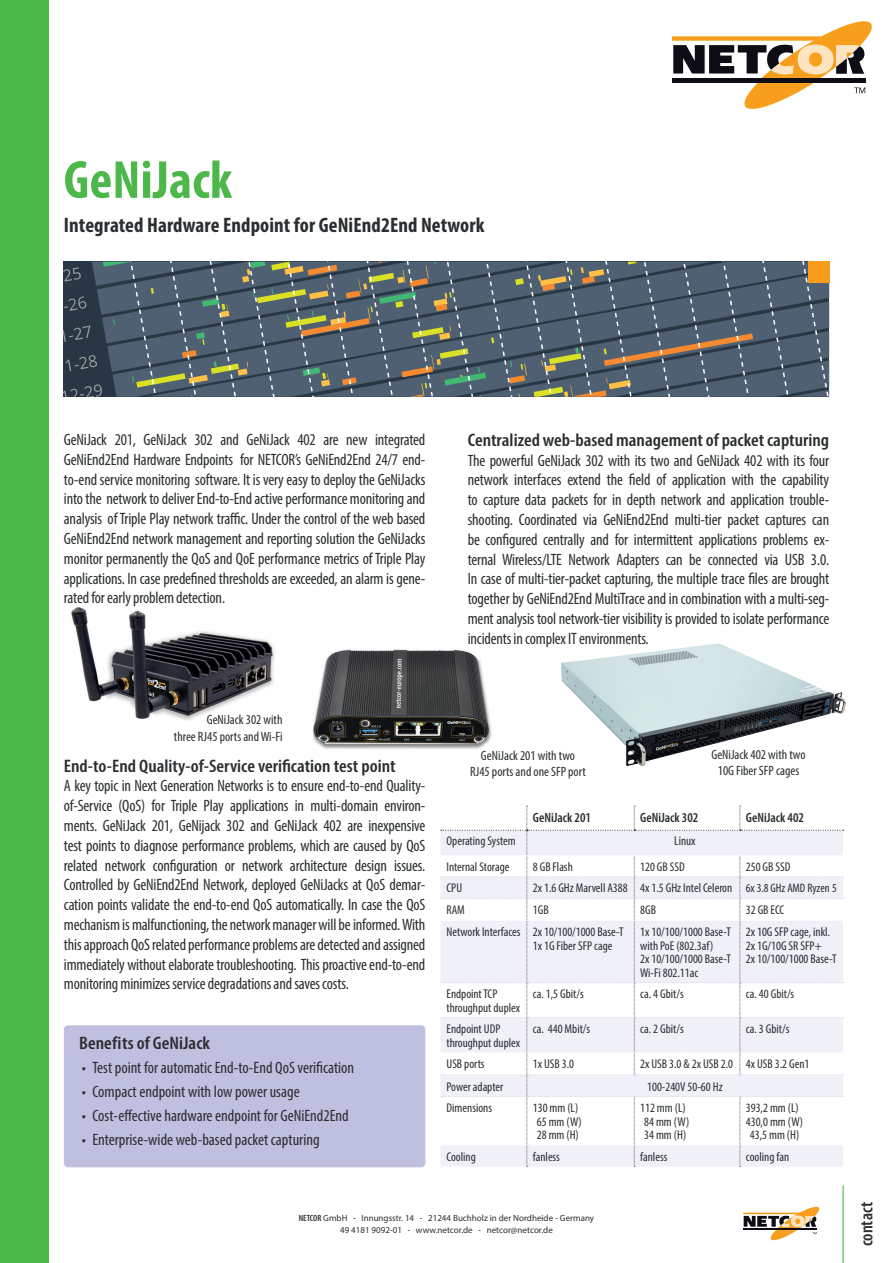
<style>
.page{position:relative;width:893px;height:1263px;background:#fff}
.page>*{position:absolute;margin:0;border:0;box-sizing:border-box;transform-origin:0 0}
.t1{font:700 condensed 54px "Myriad Pro";letter-spacing:.005em;color:#4cb84a}
.t2{font:700 condensed 21px "Myriad Pro";letter-spacing:.005em;color:#2a2e30}
.Teilüberschrift{font:600 condensed 18.15px "Myriad Pro";color:#2a2e30;scale:1.07 1}
.t3{font:600 condensed 18px "Myriad Pro";color:#2a2e30}
.Text_STD{font:condensed 16.5px/19.8px "Myriad Pro";letter-spacing:-.01em;color:#2a2e30;text-align:justify}
.Hinweis_zentriert{font:condensed 13.5px "Myriad Pro";color:#2a2e30}
.t4{font:600 condensed 13.5px "Myriad Pro";color:#2a2e30}
.Tabelle_Text{font:condensed 12.75px/13.5px "Myriad Pro";color:#2a2e30}
.Tabelle_Text-2{font:condensed 12.3px "Myriad Pro";color:#2a2e30}
.t5{font:9px/12px "Myriad Pro";color:#2a2e30;text-align:center}
.s1{font-weight:600;font-stretch:condensed}
</style>
<div class="page">
<img style="left:313px;top:649px;width:179px;height:100px">
<img style="left:71px;top:607px;width:204px;height:113px">
<img style="left:561px;top:643px;width:285px;height:163px">
<div style="left:0;top:0;width:49px;height:1263px;background:#4cb84a"></div>
<hr style="left:842px;top:1185px;width:2px;height:78px;background:#4cb84a">
<svg style="left:743px;top:1207px;width:76px;height:33px"></svg>
<hr style="left:743px;top:1228px;width:74px;height:2px;background:#0e0c14">
<svg style="left:672px;top:21px;width:200px;height:88px"></svg>
<hr style="left:672px;top:78px;width:193px;height:4px;background:#0e0c14">
<svg style="left:64px;top:262px;width:765px;height:135px;background:#546269"></svg>
<div style="left:808px;top:262px;width:21px;height:21px;background:#f89c1c"></div>
<div style="left:64px;top:1025px;width:361px;height:142px;background:#bfbfdf;border-radius:4px"></div>
<svg style="left:441px;top:806px;width:403px;height:361px"></svg>
<p class="t1" style="left:64px;top:146px;width:170px">GeNiJack</p>
<p class="t2" style="left:64px;top:212px;width:422px">Integrated Hardware Endpoint for GeNiEnd2End Network</p>
<p class="Text_STD" style="left:64px;top:429px;width:363px">GeNiJack 201, GeNiJack 302 and GeNiJack 402 are new integrated GeNiEnd2End Hardware Endpoints for NETCOR’s GeNiEnd2End 24/7 end&shy;to-end service monitoring software. It is very easy to deploy the GeNiJacks into the network to deliver End-to-End active performance monitoring and analysis of Triple Play network traffic. Under the control of the web based GeNiEnd2End network management and reporting solution the GeNiJacks monitor permanently the QoS and QoE performance metrics of Triple Play applications. In case predefined thresholds are exceeded, an alarm is gene&shy;rated for early problem detection.</p>
<p class="Teilüberschrift" style="left:468px;top:429px;width:339px">Centralized web-based management of packet capturing</p>
<p class="Text_STD" style="left:468px;top:450px;width:363px">The powerful GeNiJack 302 with its two and GeNiJack 402 with its four network interfaces extend the field of application with the capability to capture data packets for in depth network and application trouble&shy;shooting. Coordinated via GeNiEnd2End multi-tier packet captures can be configured centrally and for intermittent applications problems ex&shy;ternal Wireless/LTE Network Adapters can be connected via USB 3.0.<br>In case of multi-tier-packet capturing, the multiple trace files are brought together by GeNiEnd2End MultiTrace and in combination with a multi-seg&shy;ment analysis tool network-tier visibility is provided to isolate performance incidents in complex IT environments.</p>
<p class="Hinweis_zentriert" style="left:207px;top:712px;width:77px">GeNiJack 302 with</p>
<p class="Hinweis_zentriert" style="left:174px;top:728px;width:110px">three RJ45 ports and Wi-Fi</p>
<p class="Teilüberschrift" style="left:64px;top:754px;width:312px">End-to-End Quality-of-Service verification test point</p>
<p class="Text_STD" style="left:64px;top:776px;width:363px">A key topic in Next Generation Networks is to ensure end-to-end Quality&shy;of-Service (QoS) for Triple Play applications in multi-domain environ&shy;ments. GeNiJack 201, GeNijack 302 and GeNiJack 402 are inexpensive test points to diagnose performance problems, which are caused by QoS related network configuration or network architecture design issues.<br>Controlled by GeNiEnd2End Network, deployed GeNiJacks at QoS demar&shy;cation points validate the end-to-end QoS automatically. In case the QoS mechanism is malfunctioning, the network manager will be informed. With this approach QoS related performance problems are detected and assigned immediately without elaborate troubleshooting. This proactive end-to-end monitoring minimizes service degradations and saves costs.</p>
<p class="Teilüberschrift" style="left:79px;top:1031px;width:124px">Benefits of GeNiJack</p>
<p class="Text_STD" style="left:82px;top:1057px;width:274px">• Test point for automatic End-to-End QoS verification</p>
<p class="Text_STD" style="left:82px;top:1081px;width:219px">• Compact endpoint with low power usage</p>
<p class="Text_STD" style="left:82px;top:1105px;width:268px">• Cost-effective hardware endpoint for GeNiEnd2End</p>
<p class="Text_STD" style="left:82px;top:1129px;width:239px">• Enterprise-wide web-based packet capturing</p>
<p class="Hinweis_zentriert" style="left:711px;top:746px;width:96px">GeNiJack 402 with two</p>
<p class="Hinweis_zentriert" style="left:718px;top:762px;width:83px">10G Fiber SFP cages</p>
<p class="Hinweis_zentriert" style="left:481px;top:747px;width:96px">GeNiJack 201 with two</p>
<p class="Hinweis_zentriert" style="left:470px;top:763px;width:117px">RJ45 ports and one SFP port</p>
<p class="t4" style="left:533px;top:809px;width:60px">GeNiJack 201</p>
<p class="t4" style="left:640px;top:809px;width:60px">GeNiJack 302</p>
<p class="t4" style="left:746px;top:809px;width:60px">GeNiJack 402</p>
<p class="Tabelle_Text" style="left:447px;top:834px;width:71px">Operating System</p>
<p class="Tabelle_Text" style="left:674px;top:834px;width:23px">Linux</p>
<p class="Tabelle_Text" style="left:447px;top:860px;width:64px">Internal Storage</p>
<p class="Tabelle_Text" style="left:533px;top:860px;width:41px">8 GB Flash</p>
<p class="Tabelle_Text" style="left:640px;top:860px;width:46px">120 GB SSD</p>
<p class="Tabelle_Text" style="left:746px;top:860px;width:46px">250 GB SSD</p>
<p class="Tabelle_Text" style="left:447px;top:881px;width:17px">CPU</p>
<p class="Tabelle_Text" style="left:533px;top:881px;width:96px">2x 1.6 GHz Marvell A388</p>
<p class="Tabelle_Text" style="left:640px;top:881px;width:94px">4x 1.5 GHz Intel Celeron</p>
<p class="Tabelle_Text-2" style="left:746px;top:881px;width:93px">6x 3.8 GHz AMD Ryzen 5</p>
<p class="Tabelle_Text" style="left:447px;top:903px;width:20px">RAM</p>
<p class="Tabelle_Text" style="left:533px;top:903px;width:17px">1GB</p>
<p class="Tabelle_Text" style="left:640px;top:903px;width:17px">8GB</p>
<p class="Tabelle_Text" style="left:746px;top:903px;width:40px">32 GB ECC</p>
<p class="Tabelle_Text" style="left:447px;top:925px;width:76px">Network Interfaces</p>
<p class="Tabelle_Text" style="left:533px;top:925px;width:92px">2x 10/100/1000 Base-T</p>
<p class="Tabelle_Text" style="left:533px;top:938px;width:81px">1x 1G Fiber SFP cage</p>
<p class="Tabelle_Text" style="left:640px;top:925px;width:92px">1x 10/100/1000 Base-T with PoE (802.3af)<br>2x 10/100/1000 Base-T<br>Wi-Fi 802.11ac</p>
<p class="Tabelle_Text" style="left:746px;top:925px;width:86px">2x 10G SFP cage, inkl.<br>2x 1G/10G SR SFP+</p>
<p class="Tabelle_Text" style="left:746px;top:952px;width:92px">2x 10/100/1000 Base-T</p>
<p class="Tabelle_Text" style="left:447px;top:987px;width:52px">Endpoint TCP</p>
<p class="Tabelle_Text" style="left:447px;top:1001px;width:75px">throughput duplex</p>
<p class="Tabelle_Text" style="left:447px;top:1022px;width:55px">Endpoint UDP</p>
<p class="Tabelle_Text" style="left:447px;top:1036px;width:75px">throughput duplex</p>
<p class="Tabelle_Text" style="left:533px;top:987px;width:52px">ca. 1,5 Gbit/s</p>
<p class="Tabelle_Text" style="left:640px;top:987px;width:45px">ca. 4 Gbit/s</p>
<p class="Tabelle_Text" style="left:746px;top:987px;width:50px">ca. 40 Gbit/s</p>
<p class="Tabelle_Text" style="left:533px;top:1022px;width:59px">ca. 440 Mbit/s</p>
<p class="Tabelle_Text" style="left:640px;top:1022px;width:45px">ca. 2 Gbit/s</p>
<p class="Tabelle_Text" style="left:746px;top:1022px;width:45px">ca. 3 Gbit/s</p>
<p class="Tabelle_Text" style="left:447px;top:1057px;width:40px">USB ports</p>
<p class="Tabelle_Text" style="left:533px;top:1057px;width:43px">1x USB 3.0</p>
<p class="Tabelle_Text" style="left:640px;top:1057px;width:94px">2x USB 3.0 &amp; 2x USB 2.0</p>
<p class="Tabelle_Text" style="left:746px;top:1057px;width:65px">4x USB 3.2 Gen1</p>
<p class="Tabelle_Text" style="left:447px;top:1079px;width:58px">Power adapter</p>
<p class="Tabelle_Text" style="left:647px;top:1079px;width:77px">100-240V 50-60 Hz</p>
<p class="Tabelle_Text" style="left:447px;top:1101px;width:47px">Dimensions</p>
<p class="Tabelle_Text" style="left:533px;top:1101px;width:47px">130 mm (L)</p>
<p class="Tabelle_Text" style="left:537px;top:1114px;width:46px">65 mm (W)</p>
<p class="Tabelle_Text" style="left:537px;top:1128px;width:43px">28 mm (H)</p>
<p class="Tabelle_Text" style="left:640px;top:1101px;width:47px">112 mm (L)</p>
<p class="Tabelle_Text" style="left:644px;top:1114px;width:46px">84 mm (W)</p>
<p class="Tabelle_Text" style="left:644px;top:1128px;width:43px">34 mm (H)</p>
<p class="Tabelle_Text" style="left:746px;top:1101px;width:54px">393,2 mm (L)</p>
<p class="Tabelle_Text" style="left:746px;top:1114px;width:59px">430,0 mm (W)</p>
<p class="Tabelle_Text" style="left:750px;top:1128px;width:51px">43,5 mm (H)</p>
<p class="Tabelle_Text" style="left:447px;top:1149px;width:31px">Cooling</p>
<p class="Tabelle_Text" style="left:533px;top:1149px;width:29px">fanless</p>
<p class="Tabelle_Text" style="left:640px;top:1149px;width:29px">fanless</p>
<p class="Tabelle_Text" style="left:746px;top:1149px;width:45px">cooling fan</p>
<p class="t5" style="left:299px;top:1212px;width:297px"><span class="s1">NETCOR</span> GmbH <span class="s1">-</span> Innungsstr. 14 <span class="s1">-</span> 21244 Buchholz in der Nordheide - Germany<br>49 4181 9092-01 <span class="s1">-</span> www.netcor.de <span class="s1">-</span> netcor@netcor.de</p>
<p class="t3" style="left:855px;top:1246px;width:46px;rotate:-90deg">contact</p>
</div>
